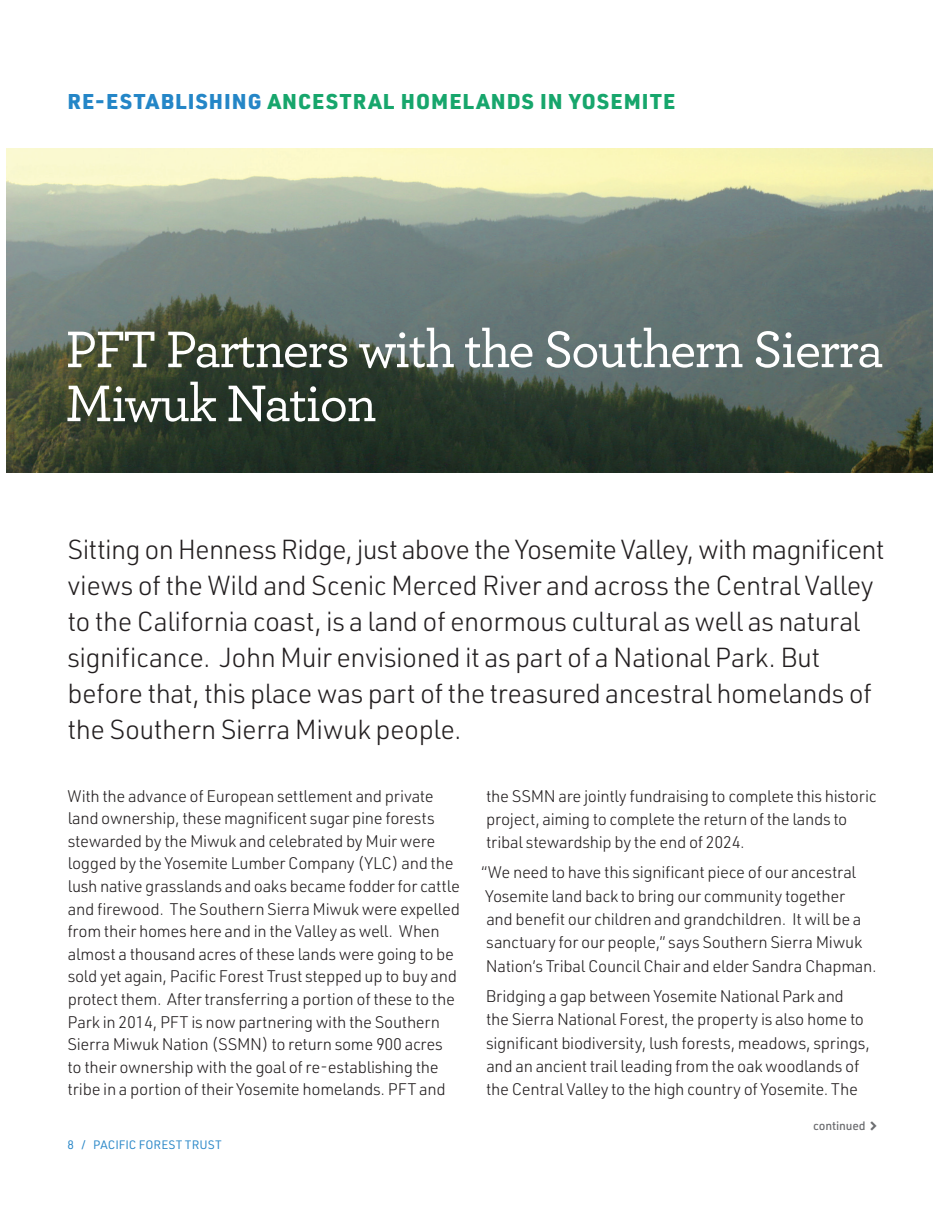
<style>
.page{position:relative;width:945px;height:1215px;background:#fff}
.page>*{position:absolute;margin:0;border:0;box-sizing:border-box;transform-origin:0 0}
.t1{font:500 54px/54px "Archer";letter-spacing:-.03em;color:#fff}
.t2{font:300 27px/36px "URWDIN";letter-spacing:-.02em;color:#231f20}
.t3{font:900 21px "URWDIN";letter-spacing:.05em;color:#17a66c}
.t4{font:300 16.5px/22.6px "URWDIN";letter-spacing:-.02em;color:#231f20}
.t5{font:12px "URWDIN";color:#2b88c8}
.t6{font:500 12px "URWDIN";letter-spacing:-.01em;color:#6c6d70}
.s1{color:#2486c7}
.s2{font-family:"Click Bits Arrows 2";font-weight:400}
</style>
<div class="page">
<img style="left:6px;top:148px;width:927px;height:324px">
<p class="t3" style="left:68px;top:87px;width:609px"><span class="s1">RE-ESTABLISHING</span> ANCESTRAL HOMELANDS IN YOSEMITE</p>
<h1 class="t1" style="left:65px;top:319px;width:820px">PFT Partners with the Southern Sierra<br>Miwuk Nation</h1>
<p class="t2" style="left:68px;top:531px;width:819px">Sitting on Henness Ridge, just above the Yosemite Valley, with magnificent views of the Wild and Scenic Merced River and across the Central Valley to the California coast, is a land of enormous cultural as well as natural significance. John Muir envisioned it as part of a National Park. But before that, this place was part of the treasured ancestral homelands of the Southern Sierra Miwuk people.</p>
<p class="t4" style="left:67px;top:784px;width:394px">With the advance of European settlement and private land ownership, these magnificent sugar pine forests stewarded by the Miwuk and celebrated by Muir were logged by the Yosemite Lumber Company (YLC) and the lush native grasslands and oaks became fodder for cattle and firewood. The Southern Sierra Miwuk were expelled from their homes here and in the Valley as well. When almost a thousand acres of these lands were going to be sold yet again, Pacific Forest Trust stepped up to buy and protect them. After transferring a portion of these to the Park in 2014, PFT is now partnering with the Southern Sierra Miwuk Nation (SSMN) to return some 900 acres to their ownership with the goal of re-establishing the tribe in a portion of their Yosemite homelands. PFT and</p>
<p class="t5" style="left:68px;top:1137px;width:156px">8 / PACIFIC FOREST TRUST</p>
<p class="t4" style="left:486px;top:784px;width:392px;line-height:23.4px">the SSMN are jointly fundraising to complete this historic project, aiming to complete the return of the lands to tribal stewardship by the end of 2024.</p>
<p class="t4" style="left:482px;top:860px;width:397px;line-height:23.4px">“We need to have this significant piece of our ancestral Yosemite land back to bring our community together<br>and benefit our children and grandchildren. It will be a sanctuary for our people,” says Southern Sierra Miwuk Nation’s Tribal Council Chair and elder Sandra Chapman.</p>
<p class="t4" style="left:486px;top:984px;width:386px;line-height:23.4px">Bridging a gap between Yosemite National Park and the Sierra National Forest, the property is also home to significant biodiversity, lush forests, meadows, springs, and an ancient trail leading from the oak woodlands of the Central Valley to the high country of Yosemite. The</p>
<p class="t6" style="left:813px;top:1117px;width:66px">continued <span class="s2">7</span></p>
</div>
